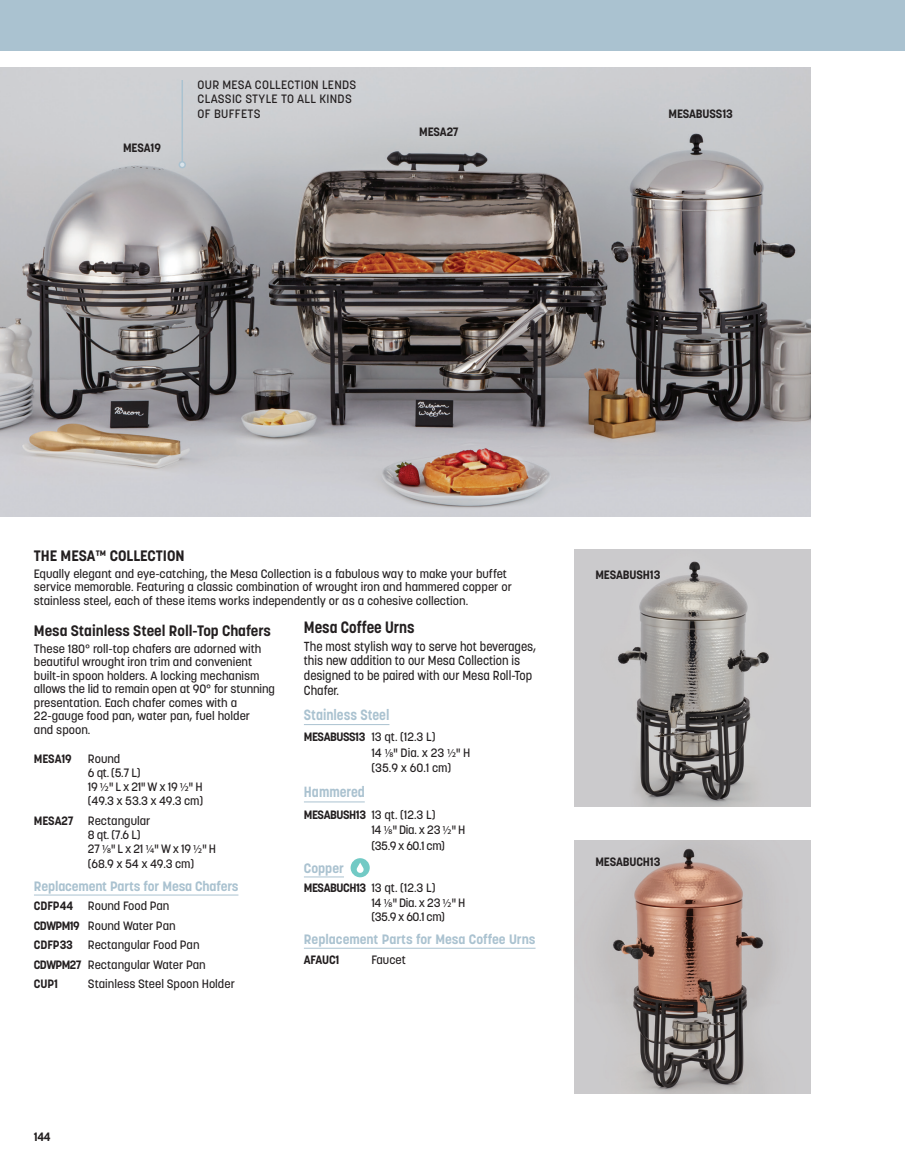
<style>
.page{position:relative;width:905px;height:1175px;background:#fff}
.page>*{position:absolute;margin:0;border:0;box-sizing:border-box;transform-origin:0 0}
.t1{font:700 16.35px "Korolev";color:#231f20;scale:.92 1}
.t2{font:700 15px "Korolev";color:#231f20}
.t3{font:700 14.7px "Korolev";color:#aac2d0;scale:.92 1}
.t4{font:700 13.5px "Korolev";color:#aac2d0}
.t5{font:500 13.05px/14.7px "Korolev";color:#231f20;scale:.92 1}
.t6{font:500 12px/13.5px "Korolev";color:#231f20}
.t7{font:500 12px/15.5px "Korolev";letter-spacing:-.025em;color:#231f20}
.t8{font:700 12px "Korolev";letter-spacing:-.01em;color:#231f20}
.t9{font:500 12px/14.2px "Korolev";letter-spacing:.025em;color:#231f20}
.s1{font-family:"Myriad Pro";font-weight:400}
.s2{font-weight:700}
</style>
<div class="page">
<img style="left:0;top:68px;width:810px;height:448px">
<img style="left:574px;top:550px;width:236px;height:256px">
<img style="left:574px;top:840px;width:236px;height:254px">
<div style="left:0;top:0;width:904px;height:51px;background:#aac2d0"></div>
<hr style="left:181px;top:80px;width:2px;height:84px;background:#aac2d0">
<div style="left:179px;top:161px;width:7px;height:7px;border:2px solid #aac2d0;border-radius:50%"></div>
<hr style="left:304px;top:724px;width:85px;height:1px;background:#aac2d0">
<hr style="left:304px;top:801px;width:61px;height:1px;background:#aac2d0">
<hr style="left:304px;top:876px;width:40px;height:1px;background:#aac2d0">
<hr style="left:304px;top:947px;width:231px;height:1px;background:#aac2d0">
<div style="left:350px;top:858px;width:20px;height:19px;background:#72cac5;border-radius:50%"></div>
<svg style="left:357px;top:862px;width:6px;height:11px"></svg>
<hr style="left:34px;top:894px;width:204px;height:1px;background:#aac2d0">
<p class="t8" style="left:123px;top:140px;width:39px">MESA19</p>
<p class="t9" style="left:198px;top:78px;width:160px">OUR MESA COLLECTION LENDS<br>CLASSIC STYLE TO ALL KINDS<br>OF BUFFETS</p>
<p class="t8" style="left:419px;top:124px;width:41px">MESA27</p>
<p class="t8" style="left:668px;top:106px;width:66px">MESABUSS13</p>
<p class="t2" style="left:34px;top:546px;width:152px">THE MESA™ COLLECTION</p>
<p class="t6" style="left:34px;top:567px;width:479px">Equally elegant and eye-catching, the Mesa Collection is a fabulous way to make your buffet service memorable. Featuring a classic combination of wrought iron and hammered copper or stainless steel, each of these items works independently or as a cohesive collection.</p>
<p class="t2" style="left:34px;top:621px;width:238px">Mesa Stainless Steel Roll-Top Chafers</p>
<p class="t6" style="left:34px;top:642px;width:242px">These 180° roll-top chafers are adorned with beautiful wrought iron trim and convenient built-in spoon holders. A locking mechanism allows the lid to remain open at 90° for stunning presentation. Each chafer comes with a 22-gauge food pan, water pan, fuel holder<br>and spoon.</p>
<p class="t8" style="left:34px;top:750px;width:39px">MESA19</p>
<p class="t6" style="left:88px;top:751px;width:117px;line-height:14.2px">Round<br>6 qt. (5.7 L)<br>19 <span class="s1">1/2</span>" L x 21" W x 19 <span class="s1">1/2</span>" H (49.3 x 53.3 x 49.3 cm)</p>
<p class="t6" style="left:88px;top:813px;width:130px;line-height:14.2px;text-indent:-54px"><span class="s2">MESA27</span> Rectangular<br>8 qt. (7.6 L)<br>27 <span class="s1">1/8</span>" L x 21 <span class="s1">1/4</span>" W x 19 <span class="s1">1/2</span>" H (68.9 x 54 x 49.3 cm)</p>
<p class="t4" style="left:34px;top:877px;width:206px">Replacement Parts for Mesa Chafers</p>
<p class="t6" style="left:34px;top:896px;width:143px;line-height:19.5px"><span class="s2">CDFP44</span> Round Food Pan<br><span class="s2">CDWPM19</span> Round Water Pan<br><span class="s2">CDFP33</span></p>
<p class="t6" style="left:34px;top:935px;width:173px;line-height:19.5px;text-indent:54px">Rectangular Food Pan<br><span class="s2">CDWPM27</span> Rectangular Water Pan<br><span class="s2">CUP1</span></p>
<p class="t6" style="left:88px;top:977px;width:148px">Stainless Steel Spoon Holder</p>
<h1 class="t1" style="left:304px;top:617px;width:122px">Mesa Coffee Urns</h1>
<p class="t5" style="left:304px;top:639px;width:254px">The most stylish way to serve hot beverages, this new addition to our Mesa Collection is designed to be paired with our Mesa Roll-Top Chafer.</p>
<p class="t3" style="left:304px;top:705px;width:94px">Stainless Steel</p>
<p class="t6" style="left:371px;top:729px;width:101px;line-height:15.5px;text-indent:-68px"><span class="s2">MESABUSS13</span> 13 qt. (12.3 L)<br>14 <span class="s1">1/8</span>" Dia. x 23 <span class="s1">1/2</span>" H (35.9 x 60.1 cm)</p>
<p class="t3" style="left:304px;top:783px;width:68px">Hammered</p>
<p class="t7" style="left:371px;top:806px;width:95px;text-indent:-68px"><span class="s2">MESABUSH13</span> 13 qt. (12.3 L)<br>14 <span class="s1">1/8</span>" Dia. x 23 <span class="s1">1/2</span>" H (35.9 x 60.1 cm)</p>
<p class="t4" style="left:304px;top:859px;width:42px">Copper</p>
<p class="t7" style="left:371px;top:881px;width:95px;line-height:14.2px;text-indent:-68px"><span class="s2">MESABUCH13</span> 13 qt. (12.3 L)<br>14 <span class="s1">1/8</span>" Dia. x 23 <span class="s1">1/2</span>" H (35.9 x 60.1 cm)</p>
<p class="t4" style="left:304px;top:930px;width:233px">Replacement Parts for Mesa Coffee Urns</p>
<p class="t8" style="left:304px;top:951px;width:37px">AFAUC1</p>
<p class="t6" style="left:371px;top:952px;width:36px">Faucet</p>
<p class="t8" style="left:34px;top:1129px;width:18px">144</p>
<p class="t8" style="left:595px;top:567px;width:66px">MESABUSH13</p>
<p class="t8" style="left:595px;top:854px;width:66px">MESABUCH13</p>
</div>
